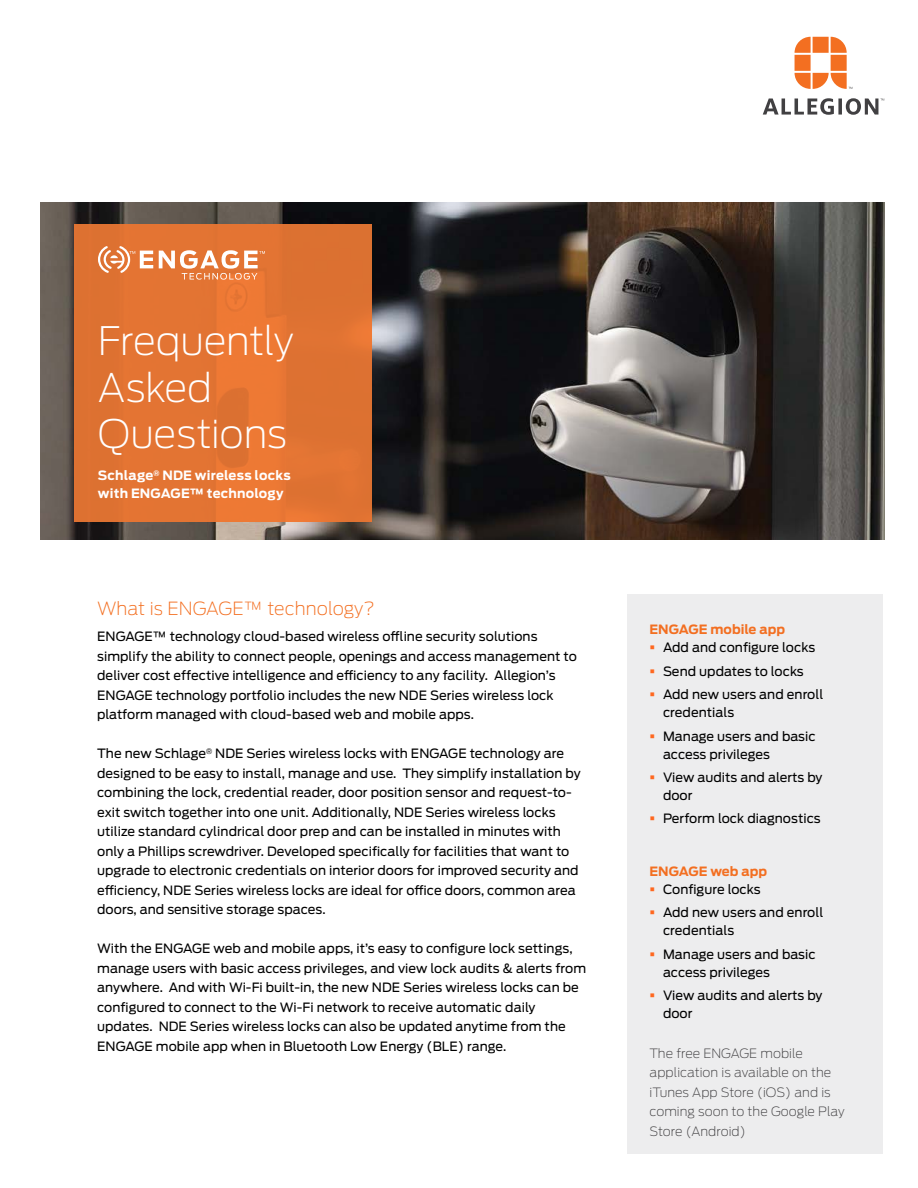
<style>
.page{position:relative;width:918px;height:1188px;background:#fff}
.page>*{position:absolute;margin:0;border:0;box-sizing:border-box;transform-origin:0 0}
.t1{font:200 39px/46.5px "Antenna";letter-spacing:-.005em;color:#fff}
.t2{font:200 18px "Antenna";letter-spacing:.005em;color:#f36f21}
.t3{font:12.75px/19.5px "Antenna";letter-spacing:.005em;color:#000}
.t4{font:200 12.75px/19.5px "Antenna";letter-spacing:.005em;color:#414042}
.t5{font:700 12.75px/18px "Antenna";letter-spacing:.015em;color:#fff}
.t6{font:700 12.75px "Antenna";letter-spacing:.005em;color:#f36f21}
.s1{color:#ff671f}
</style>
<div class="page">
<img style="left:41px;top:202px;width:843px;height:338px">
<div style="left:74px;top:224px;width:298px;height:298px;background:#e27433"></div>
<svg style="left:159px;top:250px;width:106px;height:30px"></svg>
<svg style="left:98px;top:246px;width:55px;height:27px"></svg>
<svg style="left:795px;top:37px;width:57px;height:52px"></svg>
<svg style="left:763px;top:98px;width:121px;height:17px"></svg>
<div style="left:627px;top:594px;width:256px;height:560px;background:#ededee"></div>
<h1 class="t1" style="left:98px;top:317px;width:197px">Frequently<br>Asked<br>Questions</h1>
<p class="t5" style="left:98px;top:466px;width:194px">Schlage<sup>®</sup> NDE wireless locks with ENGAGE™ technology</p>
<h2 class="t2" style="left:97px;top:597px;width:279px">What is ENGAGE™ technology?</h2>
<p class="t3" style="left:97px;top:627px;width:481px">ENGAGE™ technology cloud-based wireless offline security solutions simplify the ability to connect people, openings and access management to deliver cost effective intelligence and efficiency to any facility. Allegion’s ENGAGE technology portfolio includes the new NDE Series wireless lock platform managed with cloud-based web and mobile apps.</p>
<p class="t3" style="left:97px;top:744px;width:485px">The new Schlage<sup>®</sup> NDE Series wireless locks with ENGAGE technology are designed to be easy to install, manage and use. They simplify installation by combining the lock, credential reader, door position sensor and request-to&shy;exit switch together into one unit. Additionally, NDE Series wireless locks utilize standard cylindrical door prep and can be installed in minutes with only a Phillips screwdriver. Developed specifically for facilities that want to upgrade to electronic credentials on interior doors for improved security and efficiency, NDE Series wireless locks are ideal for office doors, common area doors, and sensitive storage spaces.</p>
<p class="t3" style="left:97px;top:939px;width:491px">With the ENGAGE web and mobile apps, it’s easy to configure lock settings, manage users with basic access privileges, and view lock audits &amp; alerts from anywhere. And with Wi-Fi built-in, the new NDE Series wireless locks can be configured to connect to the Wi-Fi network to receive automatic daily updates. NDE Series wireless locks can also be updated anytime from the ENGAGE mobile app when in Bluetooth Low Energy (BLE) range.</p>
<p class="t6" style="left:650px;top:621px;width:137px">ENGAGE mobile app</p>
<p class="t3" style="left:650px;top:638px;width:167px"><span class="s1">▪</span> Add and configure locks</p>
<p class="t3" style="left:650px;top:661px;width:156px"><span class="s1">▪</span> Send updates to locks</p>
<p class="t3" style="left:663px;top:685px;width:162px;line-height:18px;text-indent:-14px"><span class="s1">▪</span> Add new users and enroll credentials</p>
<p class="t3" style="left:663px;top:727px;width:154px;line-height:18px;text-indent:-14px"><span class="s1">▪</span> Manage users and basic access privileges</p>
<p class="t3" style="left:663px;top:768px;width:161px;line-height:18px;text-indent:-14px"><span class="s1">▪</span> View audits and alerts by door</p>
<p class="t3" style="left:650px;top:809px;width:173px"><span class="s1">▪</span> Perform lock diagnostics</p>
<p class="t6" style="left:650px;top:863px;width:119px">ENGAGE web app</p>
<p class="t3" style="left:650px;top:879px;width:113px"><span class="s1">▪</span> Configure locks</p>
<p class="t3" style="left:663px;top:904px;width:162px;line-height:18px;text-indent:-14px"><span class="s1">▪</span> Add new users and enroll credentials</p>
<p class="t3" style="left:663px;top:945px;width:154px;line-height:18px;text-indent:-14px"><span class="s1">▪</span> Manage users and basic access privileges</p>
<p class="t3" style="left:663px;top:986px;width:161px;line-height:18px;text-indent:-14px"><span class="s1">▪</span> View audits and alerts by door</p>
<p class="t4" style="left:650px;top:1043px;width:197px">The free ENGAGE mobile application is available on the iTunes App Store (iOS) and is coming soon to the Google Play<br>Store (Android)</p>
</div>
